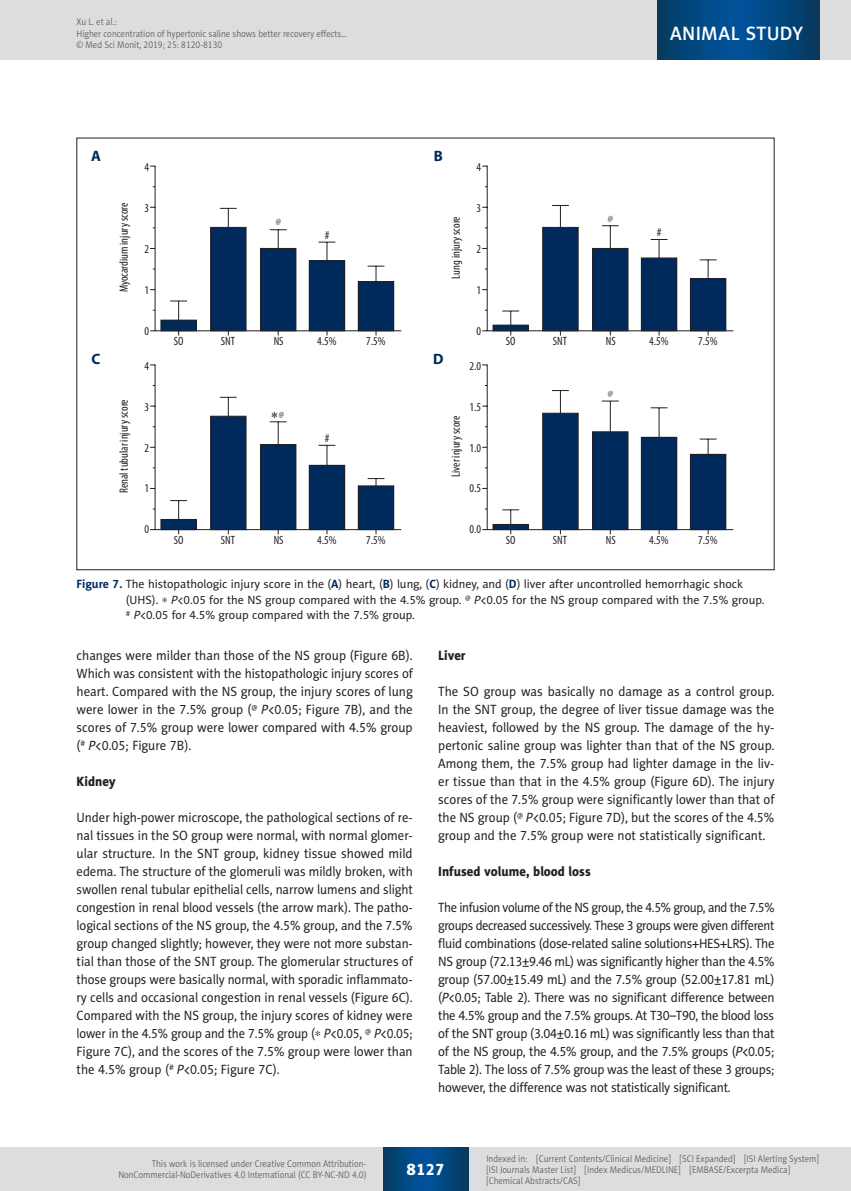
<style>
.page{position:relative;width:851px;height:1191px;background:#fff}
.page>*{position:absolute;margin:0;border:0;box-sizing:border-box;transform-origin:0 0}
.t1{font:19.5px "Naomi Sans EFN Medium";letter-spacing:.015em;color:#fff}
.t2{font:16.5px "Naomi Sans EFN Heavy";color:#fff}
.t3{font:700 15px "Myriad Pro";color:#00295c}
.MSM_Body{font:13.5px/18px "Naomi Sans EFN";color:#231f20;text-align:justify;scale:.94 1}
.MSM_Body-2{font:13.5px/18px "Naomi Sans EFN";color:#231f20;text-align:justify;scale:.95 1}
.MSM_Body-3{font:13.5px/18px "Naomi Sans EFN";color:#231f20;text-align:justify;scale:.92 1}
.MSM_Headline_2{font:13.5px "Naomi Sans EFN Heavy";color:#231f20;scale:.95 1}
.MSM_Rycina_tytul{font:12px/15.8px "Naomi Sans EFN";color:#231f20}
.t4{font:condensed 12px "Myriad Pro";color:#231f20}
.t5{font:9.75px/11.2px "Naomi Sans EFN Light";color:#57585a;scale:.9 1}
.t6{font:condensed 8.7px "Myriad Pro";color:#231f20}
.s1{font-weight:700;color:#00295c}
.s2{font-family:"Standard Sym L"}
.s3{font-style:italic}
</style>
<div class="page">
<hr style="left:150px;top:330px;width:251px;height:1px;background:#231f20">
<hr style="left:155px;top:166px;width:1px;height:165px;background:#231f20">
<svg style="left:150px;top:207px;width:244px;height:129px"></svg>
<hr style="left:482px;top:330px;width:251px;height:1px;background:#231f20">
<hr style="left:486px;top:166px;width:1px;height:165px;background:#231f20">
<svg style="left:482px;top:205px;width:244px;height:131px"></svg>
<hr style="left:150px;top:529px;width:251px;height:1px;background:#231f20">
<hr style="left:155px;top:364px;width:1px;height:165px;background:#231f20">
<hr style="left:482px;top:529px;width:251px;height:1px;background:#231f20">
<hr style="left:486px;top:364px;width:1px;height:165px;background:#231f20">
<svg style="left:482px;top:385px;width:244px;height:150px"></svg>
<div style="left:0;top:1148px;width:850px;height:43px;background:#dcdddf"></div>
<svg style="left:383px;top:1147px;width:85px;height:43px;background:#02477e"></svg>
<div style="left:0;top:0;width:850px;height:60px;background:#dcdddf"></div>
<svg style="left:657px;top:0;width:162px;height:60px;background:#02477e"></svg>
<svg style="left:150px;top:396px;width:244px;height:139px"></svg>
<p class="t5" style="left:77px;top:16px;width:302px">Xu L. et al.:<br>Higher concentration of hypertonic saline shows better recovery effects… © Med Sci Monit, 2019; 25: 8120-8130</p>
<h1 class="t1" style="left:670px;top:22px;width:134px">ANIMAL STUDY</h1>
<p class="t3" style="left:91px;top:147px;width:11px">A</p>
<p class="t3" style="left:91px;top:349px;width:10px">C</p>
<p class="t4" style="left:117px;top:292px;width:91px;rotate:-90deg">Myocardium injury score</p>
<p class="t4" style="left:117px;top:493px;width:95px;rotate:-90deg">Renal tubular injury score</p>
<p class="t4" style="left:144px;top:160px;width:6px">4</p>
<p class="t4" style="left:144px;top:201px;width:6px">3</p>
<p class="t4" style="left:144px;top:242px;width:6px">2</p>
<p class="t4" style="left:144px;top:283px;width:6px">1</p>
<p class="t4" style="left:144px;top:324px;width:6px">0</p>
<p class="t4" style="left:144px;top:359px;width:6px">4</p>
<p class="t4" style="left:144px;top:400px;width:6px">3</p>
<p class="t4" style="left:144px;top:441px;width:6px">2</p>
<p class="t4" style="left:144px;top:482px;width:6px">1</p>
<p class="t4" style="left:144px;top:523px;width:6px">0</p>
<p class="t6" style="left:276px;top:216px;width:7px">@</p>
<p class="t4" style="left:325px;top:229px;width:6px">#</p>
<p class="t4" style="left:174px;top:334px;width:11px">SO</p>
<p class="t4" style="left:221px;top:334px;width:16px">SNT</p>
<p class="t4" style="left:274px;top:334px;width:11px">NS</p>
<p class="t4" style="left:317px;top:334px;width:21px">4.5%</p>
<p class="t4" style="left:366px;top:334px;width:21px">7.5%</p>
<p class="t6" style="left:279px;top:410px;width:7px">@</p>
<p class="t4" style="left:325px;top:432px;width:6px">#</p>
<p class="t4" style="left:174px;top:533px;width:11px">SO</p>
<p class="t4" style="left:221px;top:533px;width:16px">SNT</p>
<p class="t4" style="left:274px;top:533px;width:11px">NS</p>
<p class="t4" style="left:317px;top:533px;width:21px">4.5%</p>
<p class="t4" style="left:366px;top:533px;width:21px">7.5%</p>
<p class="t3" style="left:433px;top:147px;width:11px">B</p>
<p class="t3" style="left:433px;top:349px;width:12px">D</p>
<p class="t4" style="left:449px;top:279px;width:64px;rotate:-90deg">Lung injury score</p>
<p class="t4" style="left:476px;top:160px;width:6px">4</p>
<p class="t4" style="left:476px;top:201px;width:6px">3</p>
<p class="t4" style="left:476px;top:242px;width:6px">2</p>
<p class="t4" style="left:476px;top:283px;width:6px">1</p>
<p class="t4" style="left:476px;top:324px;width:6px">0</p>
<p class="t4" style="left:469px;top:359px;width:13px">2.0</p>
<p class="t4" style="left:469px;top:400px;width:13px">1.5</p>
<p class="t4" style="left:469px;top:441px;width:13px">1.0</p>
<p class="t4" style="left:469px;top:482px;width:13px">0.5</p>
<p class="t4" style="left:469px;top:523px;width:13px">0.0</p>
<p class="t4" style="left:449px;top:477px;width:63px;rotate:-90deg">Liver injury score</p>
<p class="t6" style="left:607px;top:213px;width:7px">@</p>
<p class="t4" style="left:656px;top:225px;width:6px">#</p>
<p class="t4" style="left:506px;top:334px;width:11px">SO</p>
<p class="t4" style="left:553px;top:334px;width:16px">SNT</p>
<p class="t4" style="left:605px;top:334px;width:11px">NS</p>
<p class="t4" style="left:649px;top:334px;width:21px">4.5%</p>
<p class="t4" style="left:698px;top:334px;width:21px">7.5%</p>
<p class="t6" style="left:607px;top:388px;width:7px">@</p>
<p class="t4" style="left:506px;top:533px;width:11px">SO</p>
<p class="t4" style="left:553px;top:533px;width:16px">SNT</p>
<p class="t4" style="left:605px;top:533px;width:11px">NS</p>
<p class="t4" style="left:649px;top:533px;width:21px">4.5%</p>
<p class="t4" style="left:698px;top:533px;width:21px">7.5%</p>
<p class="MSM_Rycina_tytul" style="left:126px;top:576px;width:640px;text-indent:-49px"><span class="s1">Figure 7.</span> The histopathologic injury score in the (<span class="s1">A</span>) heart, (<span class="s1">B</span>) lung, (<span class="s1">C</span>) kidney, and (<span class="s1">D</span>) liver after uncontrolled hemorrhagic shock (UHS). <span class="s2">*</span> <span class="s3">P</span>&lt;0.05 for the NS group compared with the 4.5% group. <sup>@</sup> <span class="s3">P</span>&lt;0.05 for the NS group compared with the 7.5% group. <sup>#</sup> <span class="s3">P</span>&lt;0.05 for 4.5% group compared with the 7.5% group.</p>
<p class="MSM_Body-2" style="left:77px;top:646px;width:355px">changes were milder than those of the NS group (Figure 6B).<br>Which was consistent with the histopathologic injury scores of heart. Compared with the NS group, the injury scores of lung were lower in the 7.5% group (<sup>@</sup> <span class="s3">P</span>&lt;0.05; Figure 7B), and the scores of 7.5% group were lower compared with 4.5% group (<sup>#</sup> <span class="s3">P</span>&lt;0.05; Figure 7B).</p>
<p class="MSM_Headline_2" style="left:77px;top:773px;width:43px">Kidney</p>
<p class="MSM_Body" style="left:77px;top:808px;width:359px">Under high-power microscope, the pathological sections of re&shy;nal tissues in the SO group were normal, with normal glomer&shy;ular structure. In the SNT group, kidney tissue showed mild edema. The structure of the glomeruli was mildly broken, with swollen renal tubular epithelial cells, narrow lumens and slight congestion in renal blood vessels (the arrow mark). The patho&shy;logical sections of the NS group, the 4.5% group, and the 7.5% group changed slightly; however, they were not more substan&shy;tial than those of the SNT group. The glomerular structures of those groups were basically normal, with sporadic inflammato&shy;ry cells and occasional congestion in renal vessels (Figure 6C).<br>Compared with the NS group, the injury scores of kidney were lower in the 4.5% group and the 7.5% group (<span class="s2">*</span> <span class="s3">P</span>&lt;0.05, <sup>@</sup> <span class="s3">P</span>&lt;0.05; Figure 7C), and the scores of the 7.5% group were lower than the 4.5% group (<sup>#</sup> <span class="s3">P</span>&lt;0.05; Figure 7C).</p>
<p class="MSM_Headline_2" style="left:438px;top:647px;width:30px">Liver</p>
<p class="MSM_Body-2" style="left:438px;top:682px;width:355px">The SO group was basically no damage as a control group.<br>In the SNT group, the degree of liver tissue damage was the heaviest, followed by the NS group. The damage of the hy&shy;pertonic saline group was lighter than that of the NS group.<br>Among them, the 7.5% group had lighter damage in the liv&shy;er tissue than that in the 4.5% group (Figure 6D). The injury scores of the 7.5% group were significantly lower than that of the NS group (<sup>@</sup> <span class="s3">P</span>&lt;0.05; Figure 7D), but the scores of the 4.5% group and the 7.5% group were not statistically significant.</p>
<p class="MSM_Headline_2" style="left:438px;top:863px;width:162px">Infused volume, blood loss</p>
<p class="MSM_Body-3" style="left:438px;top:898px;width:367px">The infusion volume of the NS group, the 4.5% group, and the 7.5% groups decreased successively. These 3 groups were given different fluid combinations (dose-related saline solutions+HES+LRS). The NS group (72.13±9.46 mL) was significantly higher than the 4.5% group (57.00±15.49 mL) and the 7.5% group (52.00±17.81 mL) (<span class="s3">P</span>&lt;0.05; Table 2). There was no significant difference between the 4.5% group and the 7.5% groups. At T30–T90, the blood loss of the SNT group (3.04±0.16 mL) was significantly less than that of the NS group, the 4.5% group, and the 7.5% groups (<span class="s3">P</span>&lt;0.05; Table 2). The loss of 7.5% group was the least of these 3 groups; however, the difference was not statistically significant.</p>
<p class="t5" style="left:118px;top:1158px;width:277px;text-align:right">This work is licensed under Creative Common Attribution-<br>NonCommercial-NoDerivatives 4.0 International (CC BY-NC-ND 4.0)</p>
<p class="t2" style="left:406px;top:1159px;width:40px">8127</p>
<p class="t5" style="left:486px;top:1152px;width:371px">Indexed in: [Current Contents/Clinical Medicine] [SCI Expanded] [ISI Alerting System] [ISI Journals Master List] [Index Medicus/MEDLINE] [EMBASE/Excerpta Medica] [Chemical Abstracts/CAS]</p>
</div>
